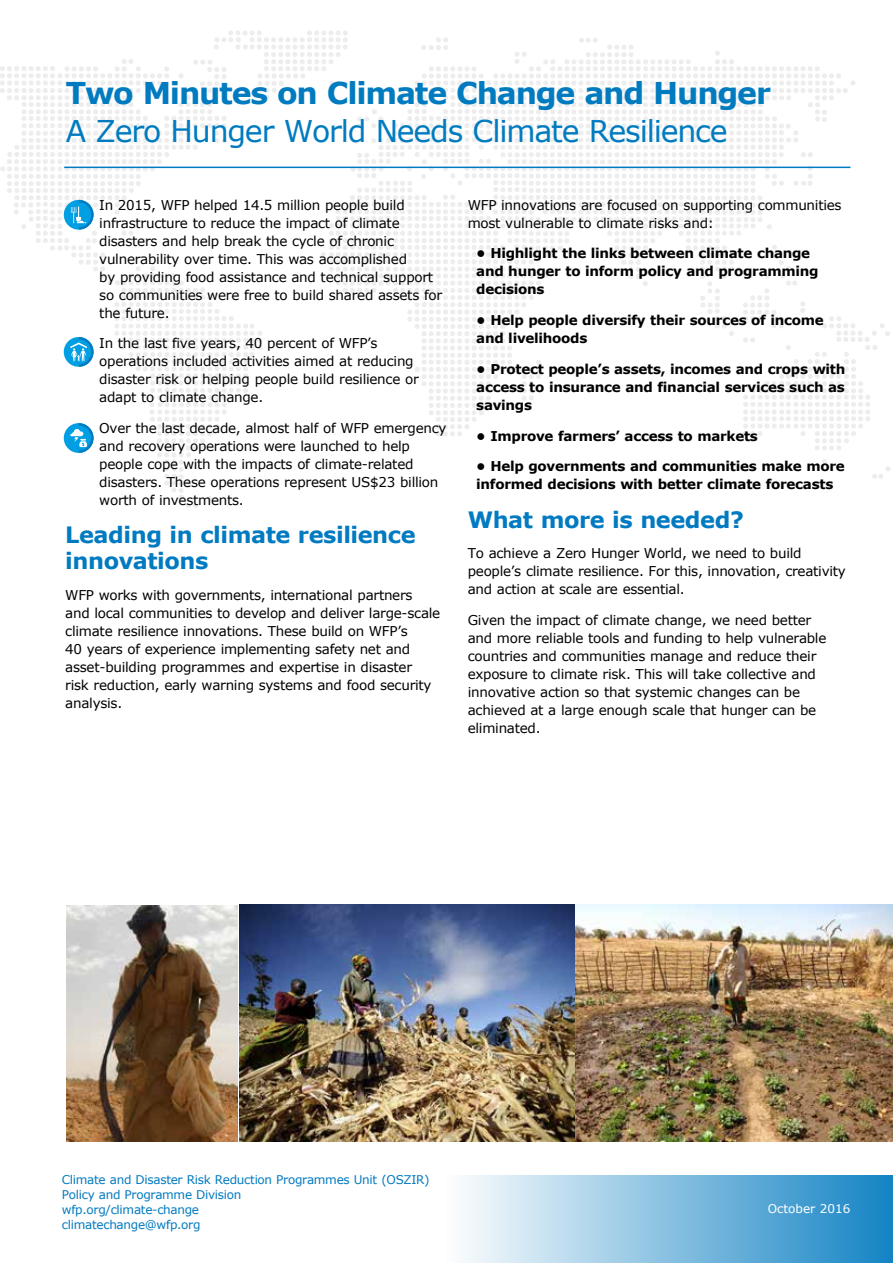
<style>
.page{position:relative;width:893px;height:1263px;background:#fff}
.page>*{position:absolute;margin:0;border:0;box-sizing:border-box;transform-origin:0 0}
.t1{font:30px "Verdana";letter-spacing:-.04em;color:#007bc0}
.t2{font:700 30px "Verdana";letter-spacing:-.04em;color:#007bc0}
.t3{font:700 22.5px/25.5px "Verdana";letter-spacing:-.02em;color:#007ac0}
.t4{font:13.5px/18px "Verdana";letter-spacing:-.02em;color:#000}
.t5{font:700 13.5px/18px "Verdana";letter-spacing:-.02em;color:#000}
.t6{font:12px/15px "Verdana";letter-spacing:-.025em;color:#007ac0}
.t7{font:12px "Verdana";color:#fff}
</style>
<div class="page">
<img style="left:576px;top:905px;width:317px;height:236px">
<img style="left:67px;top:905px;width:507px;height:236px">
<div style="left:446px;top:1175px;width:447px;height:88px;background:linear-gradient(to right,#fdfefe,#1384c4)"></div>
<svg style="left:0;top:31px;width:890px;height:477px"></svg>
<h1 class="t2" style="left:66px;top:72px;width:707px">Two Minutes on Climate Change and Hunger</h1>
<h1 class="t1" style="left:66px;top:110px;width:663px">A Zero Hunger World Needs Climate Resilience</h1>
<p class="t4" style="left:99px;top:195px;width:344px">In 2015, WFP helped 14.5 million people build infrastructure to reduce the impact of climate disasters and help break the cycle of chronic vulnerability over time. This was accomplished<br>by providing food assistance and technical support so communities were free to build shared assets for the future.</p>
<p class="t4" style="left:99px;top:334px;width:321px">In the last five years, 40 percent of WFP’s operations included activities aimed at reducing disaster risk or helping people build resilience or adapt to climate change.</p>
<p class="t4" style="left:99px;top:419px;width:349px">Over the last decade, almost half of WFP emergency and recovery operations were launched to help people cope with the impacts of climate-related disasters. These operations represent US$23 billion worth of investments.</p>
<h2 class="t3" style="left:65px;top:522px;width:352px">Leading in climate resilience innovations</h2>
<p class="t4" style="left:65px;top:585px;width:377px">WFP works with governments, international partners and local communities to develop and deliver large-scale climate resilience innovations. These build on WFP’s<br>40 years of experience implementing safety net and asset-building programmes and expertise in disaster<br>risk reduction, early warning systems and food security analysis.</p>
<p class="t4" style="left:468px;top:195px;width:375px">WFP innovations are focused on supporting communities most vulnerable to climate risks and:</p>
<p class="t5" style="left:476px;top:244px;width:344px">• Highlight the links between climate change and hunger to inform policy and programming decisions</p>
<p class="t5" style="left:476px;top:311px;width:349px">• Help people diversify their sources of income and livelihoods</p>
<p class="t5" style="left:476px;top:360px;width:371px;text-align:justify">• Protect people’s assets, incomes and crops with access to insurance and financial services such as savings</p>
<p class="t5" style="left:476px;top:426px;width:283px">• Improve farmers’ access to markets</p>
<p class="t5" style="left:476px;top:457px;width:370px">• Help governments and communities make more informed decisions with better climate forecasts</p>
<h2 class="t3" style="left:468px;top:506px;width:278px">What more is needed?</h2>
<p class="t4" style="left:468px;top:544px;width:380px">To achieve a Zero Hunger World, we need to build people’s climate resilience. For this, innovation, creativity and action at scale are essential.</p>
<p class="t4" style="left:468px;top:611px;width:360px">Given the impact of climate change, we need better and more reliable tools and funding to help vulnerable countries and communities manage and reduce their exposure to climate risk. This will take collective and innovative action so that systemic changes can be achieved at a large enough scale that hunger can be eliminated.</p>
<p class="t6" style="left:62px;top:1172px;width:369px">Climate and Disaster Risk Reduction Programmes Unit (OSZIR)<br>Policy and Programme Division<br>wfp.org/climate-change<br>climatechange@wfp.org</p>
<p class="t7" style="left:768px;top:1200px;width:84px">October 2016</p>
</div>
